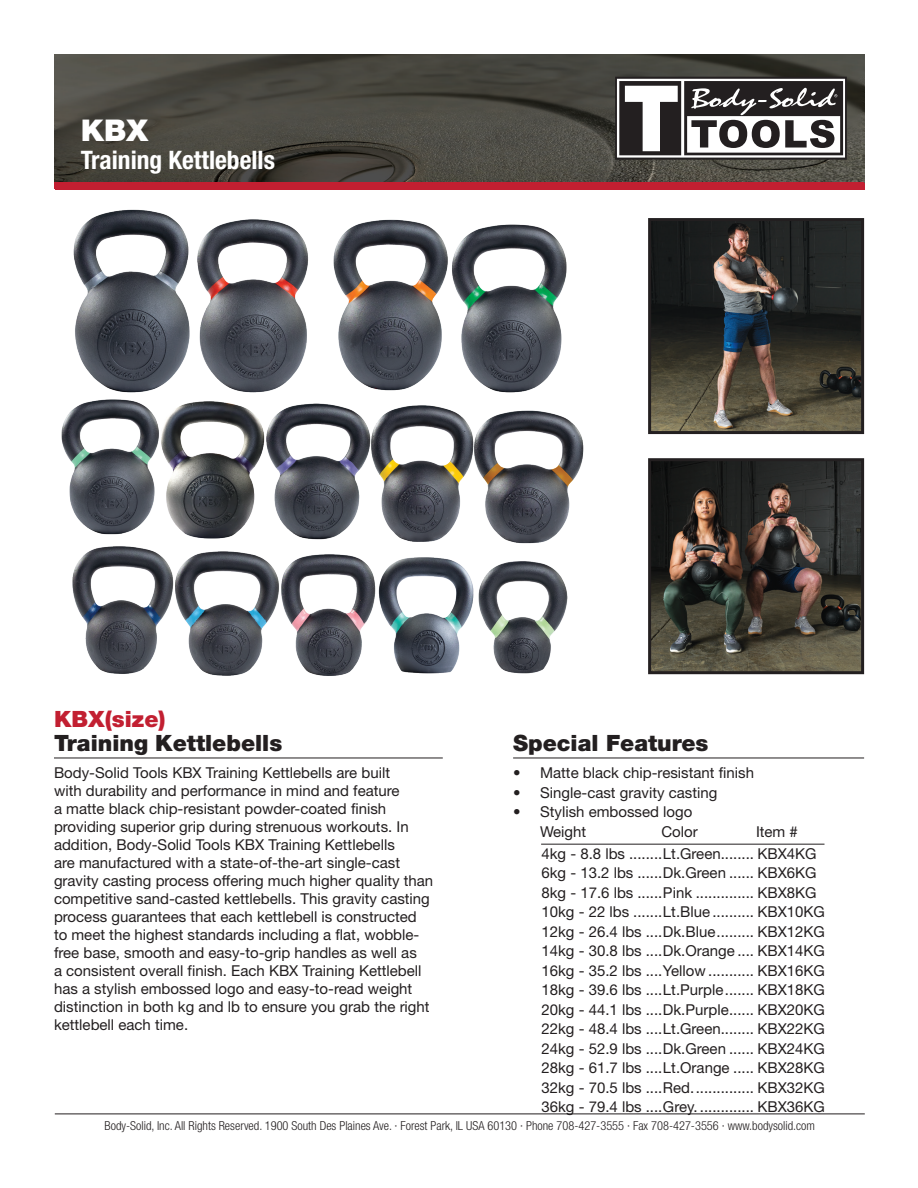
<style>
.page{position:relative;width:918px;height:1188px;background:#fff}
.page>*{position:absolute;margin:0;border:0;box-sizing:border-box;transform-origin:0 0}
.SKU_-_white{font:900 30px "Helvetica Neue LT Std";color:#fff}
.Item_Name{font:700 condensed 25.5px "Helvetica Neue LT Std";color:#fff}
.Bold_-_black_type{font:900 22.5px "Helvetica Neue LT Std";color:#231f20}
.Bold_Red{font:900 22.5px "Helvetica Neue LT Std";color:#c21f31}
.Weight_Item{font:15px/18px "Helvetica Neue LT Std";color:#231f20}
.Bullets{font:15px "Helvetica Neue LT Std";color:#231f20}
.Weight_Item_2{font:15px "Helvetica Neue LT Std";color:#231f20}
.t1{font:300 condensed 12.3px "Helvetica Neue LT Std";color:#231f20}
</style>
<div class="page">
<img style="left:54px;top:54px;width:810px;height:128px">
<div style="left:54px;top:182px;width:810px;height:7px;background:#c21f31"></div>
<svg style="left:615px;top:77px;width:233px;height:83px"></svg>
<hr style="left:55px;top:1114px;width:810px;height:1px;background:#231f20">
<img style="left:54px;top:165px;width:536px;height:511px">
<hr style="left:54px;top:758px;width:389px;height:1px;background:#231f20">
<hr style="left:513px;top:758px;width:351px;height:1px;background:#231f20">
<hr style="left:541px;top:844px;width:284px;height:1px;background:#231f20">
<img style="left:652px;top:222px;width:208px;height:208px">
<div style="left:648px;top:218px;width:216px;height:216px;border:3px solid #231f20"></div>
<img style="left:652px;top:462px;width:208px;height:208px">
<div style="left:648px;top:458px;width:216px;height:216px;border:3px solid #231f20"></div>
<p class="SKU_-_white" style="left:81px;top:113px;width:69px">KBX</p>
<p class="Item_Name" style="left:81px;top:144px;width:196px">Training Kettlebells</p>
<p class="Bold_Red" style="left:54px;top:706px;width:113px">KBX(size)</p>
<p class="Bold_-_black_type" style="left:54px;top:729px;width:230px">Training Kettlebells</p>
<p class="Bold_-_black_type" style="left:513px;top:729px;width:197px">Special Features</p>
<p class="Weight_Item" style="left:54px;top:763px;width:381px">Body-Solid Tools KBX Training Kettlebells are built<br>with durability and performance in mind and feature<br>a matte black chip-resistant powder-coated finish providing superior grip during strenuous workouts. In addition, Body-Solid Tools KBX Training Kettlebells<br>are manufactured with a state-of-the-art single-cast gravity casting process offering much higher quality than competitive sand-casted kettlebells. This gravity casting process guarantees that each kettlebell is constructed to meet the highest standards including a flat, wobble&shy;free base, smooth and easy-to-grip handles as well as<br>a consistent overall finish. Each KBX Training Kettlebell has a stylish embossed logo and easy-to-read weight distinction in both kg and lb to ensure you grab the right kettlebell each time.</p>
<p class="Bullets" style="left:513px;top:764px;width:242px">• Matte black chip-resistant finish</p>
<p class="Bullets" style="left:513px;top:783px;width:206px">• Single-cast gravity casting</p>
<p class="Bullets" style="left:513px;top:803px;width:181px">• Stylish embossed logo</p>
<p class="Weight_Item" style="left:541px;top:844px;width:277px">4kg - 8.8 lbs ........Lt.Green........ KBX4KG</p>
<p class="Weight_Item" style="left:541px;top:863px;width:277px">6kg - 13.2 lbs ......Dk.Green ...... KBX6KG</p>
<p class="Weight_Item" style="left:541px;top:883px;width:277px">8kg - 17.6 lbs ......Pink .............. KBX8KG</p>
<p class="Weight_Item" style="left:541px;top:902px;width:285px">10kg - 22 lbs .......Lt.Blue .......... KBX10KG</p>
<p class="Weight_Item" style="left:541px;top:922px;width:285px">12kg - 26.4 lbs ....Dk.Blue......... KBX12KG</p>
<p class="Weight_Item" style="left:541px;top:941px;width:285px">14kg - 30.8 lbs ....Dk.Orange .... KBX14KG</p>
<p class="Weight_Item" style="left:541px;top:961px;width:285px">16kg - 35.2 lbs ....Yellow ........... KBX16KG</p>
<p class="Weight_Item" style="left:541px;top:980px;width:285px">18kg - 39.6 lbs ....Lt.Purple....... KBX18KG</p>
<p class="Weight_Item" style="left:541px;top:1000px;width:285px">20kg - 44.1 lbs ....Dk.Purple...... KBX20KG</p>
<p class="Weight_Item" style="left:541px;top:1019px;width:285px">22kg - 48.4 lbs ....Lt.Green........ KBX22KG</p>
<p class="Weight_Item" style="left:541px;top:1039px;width:285px">24kg - 52.9 lbs ....Dk.Green ...... KBX24KG</p>
<p class="Weight_Item" style="left:541px;top:1058px;width:285px">28kg - 61.7 lbs ....Lt.Orange ..... KBX28KG</p>
<p class="Weight_Item" style="left:541px;top:1078px;width:285px">32kg - 70.5 lbs ....Red............... KBX32KG</p>
<p class="Weight_Item" style="left:541px;top:1097px;width:285px">36kg - 79.4 lbs ....Grey. ............. KBX36KG</p>
<p class="Weight_Item_2" style="left:540px;top:823px;width:48px">Weight</p>
<p class="Weight_Item_2" style="left:662px;top:823px;width:38px">Color</p>
<p class="Weight_Item_2" style="left:756px;top:823px;width:43px">Item #</p>
<p class="t1" style="left:105px;top:1118px;width:712px">Body-Solid, Inc. All Rights Reserved. 1900 South Des Plaines Ave. · Forest Park, IL USA 60130 · Phone 708-427-3555 · Fax 708-427-3556 · www.bodysolid.com</p>
</div>
